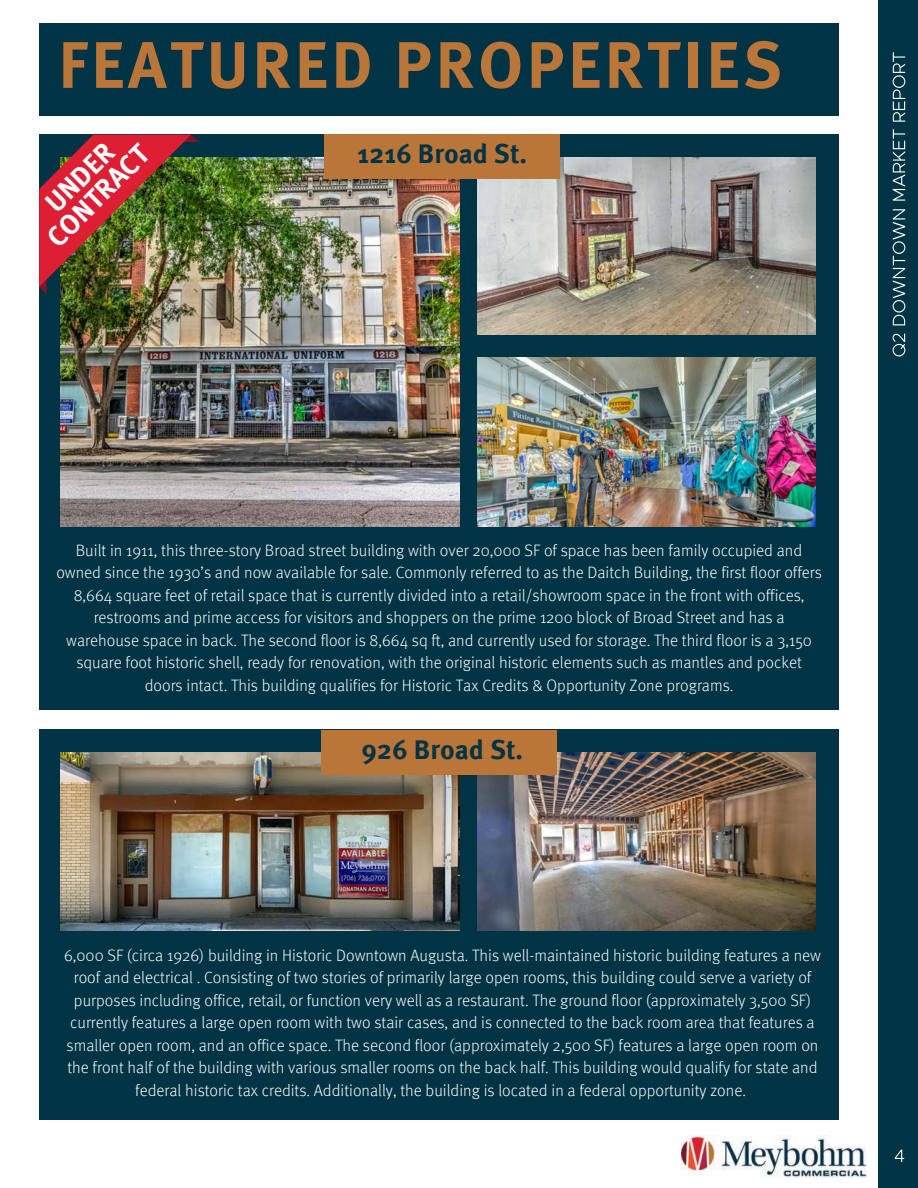
<style>
.page{position:relative;width:918px;height:1188px;background:#fff}
.page>*{position:absolute;margin:0;border:0;box-sizing:border-box;transform-origin:0 0}
.t1{font:700 65.7px "Meta Pro";letter-spacing:.05em;color:#ba7539}
.t2{font:700 28.2px/25.8px "Meta Pro";color:#fff;text-align:center}
.t3{font:700 27px "Meta Pro";color:#034}
.t4{font:300 16.5px/22.5px "Meta Pro";color:#f9f9f9;text-align:center}
</style>
<div class="page">
<div style="left:39px;top:24px;width:800px;height:92px;background:#034"></div>
<div style="left:879px;top:0;width:39px;height:1188px;background:#034"></div>
<img style="left:682px;top:1135px;width:184px;height:42px">
<div style="left:39px;top:134px;width:800px;height:576px;background:#034"></div>
<img style="left:60px;top:157px;width:399px;height:369px">
<img style="left:478px;top:157px;width:337px;height:178px">
<div style="left:325px;top:134px;width:235px;height:45px;background:#ba7539"></div>
<img style="left:478px;top:358px;width:337px;height:169px">
<div style="left:39px;top:730px;width:800px;height:390px;background:#034"></div>
<img style="left:60px;top:752px;width:399px;height:178px">
<img style="left:478px;top:752px;width:337px;height:178px">
<div style="left:321px;top:730px;width:236px;height:45px;background:#ba7539"></div>
<img style="left:39px;top:135px;width:160px;height:159px">
<svg style="left:895px;top:1150px;width:9px;height:12px"></svg>
<svg style="left:893px;top:334px;width:12px;height:22px"></svg>
<svg style="left:893px;top:209px;width:12px;height:116px"></svg>
<svg style="left:893px;top:129px;width:12px;height:72px"></svg>
<svg style="left:893px;top:52px;width:12px;height:70px"></svg>
<h1 class="t1" style="left:58px;top:38px;width:725px">FEATURED PROPERTIES</h1>
<h2 class="t2" style="left:26px;top:216px;width:133px;rotate:-45deg">UNDER<br>CONTRACT</h2>
<h3 class="t3" style="left:357px;top:143px;width:171px">1216 Broad St.</h3>
<p class="t4" style="left:56px;top:540px;width:767px">Built in 1911, this three-story Broad street building with over 20,000 SF of space has been family occupied and owned since the 1930’s and now available for sale. Commonly referred to as the Daitch Building, the first floor offers 8,664 square feet of retail space that is currently divided into a retail/showroom space in the front with offices, restrooms and prime access for visitors and shoppers on the prime 1200 block of Broad Street and has a warehouse space in back. The second floor is 8,664 sq ft, and currently used for storage. The third floor is a 3,150 square foot historic shell, ready for renovation, with the original historic elements such as mantles and pocket doors intact. This building qualifies for Historic Tax Credits &amp; Opportunity Zone programs.</p>
<h3 class="t3" style="left:361px;top:738px;width:163px">926 Broad St.</h3>
<p class="t4" style="left:64px;top:945px;width:758px">6,000 SF (circa 1926) building in Historic Downtown Augusta. This well-maintained historic building features a new roof and electrical . Consisting of two stories of primarily large open rooms, this building could serve a variety of purposes including office, retail, or function very well as a restaurant. The ground floor (approximately 3,500 SF) currently features a large open room with two stair cases, and is connected to the back room area that features a smaller open room, and an office space. The second floor (approximately 2,500 SF) features a large open room on the front half of the building with various smaller rooms on the back half. This building would qualify for state and federal historic tax credits. Additionally, the building is located in a federal opportunity zone.</p>
</div>
